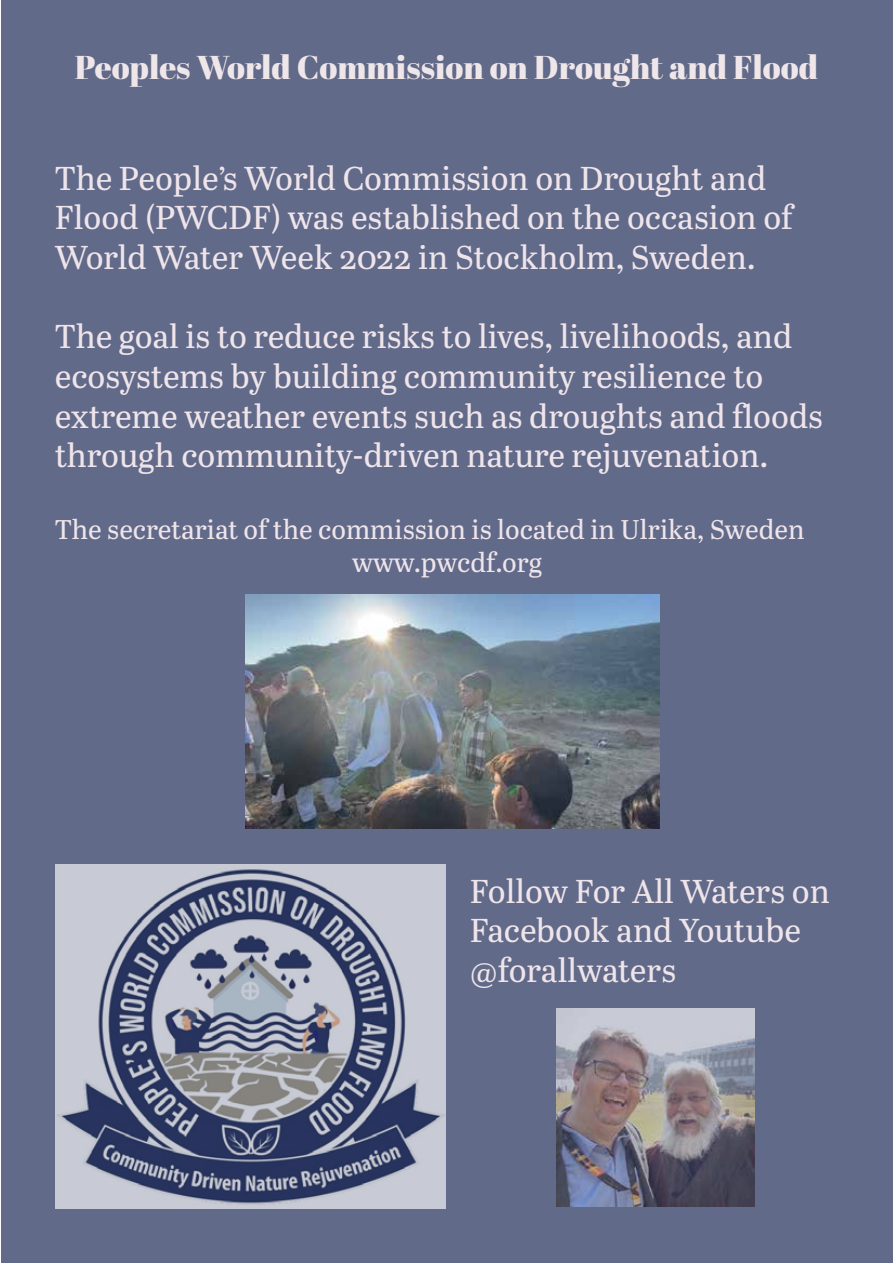
<style>
.page{position:relative;width:893px;height:1263px;background:#fff}
.page>*{position:absolute;margin:0;border:0;box-sizing:border-box;transform-origin:0 0}
.t1{font:33px/39.6px "Abril Text";color:#efe4ea}
.t2{font:33px "Abril Fatface";color:#efe6e9}
.t3{font:27px/32.4px "Abril Text";color:#efe4ea}
</style>
<div class="page">
<div style="left:1px;top:0;width:892px;height:1263px;background:#616a89"></div>
<img style="left:55px;top:865px;width:390px;height:344px">
<img style="left:246px;top:594px;width:413px;height:235px">
<img style="left:556px;top:1009px;width:198px;height:197px">
<p class="t2" style="left:75px;top:44px;width:745px">Peoples World Commission on Drought and Flood</p>
<p class="t1" style="left:55px;top:157px;width:739px">The People’s World Commission on Drought and<br>Flood (PWCDF) was established on the occasion of<br>World Water Week 2022 in Stockholm, Sweden.</p>
<p class="t1" style="left:55px;top:315px;width:770px">The goal is to reduce risks to lives, livelihoods, and ecosystems by building community resilience to extreme weather events such as droughts and floods through community-driven nature rejuvenation.</p>
<p class="t3" style="left:352px;top:512px;width:454px;text-indent:-297px">The secretariat of the commission is located in Ulrika, Sweden www.pwcdf.org</p>
<p class="t1" style="left:470px;top:870px;width:362px">Follow For All Waters on<br>Facebook and Youtube @forallwaters</p>
</div>
